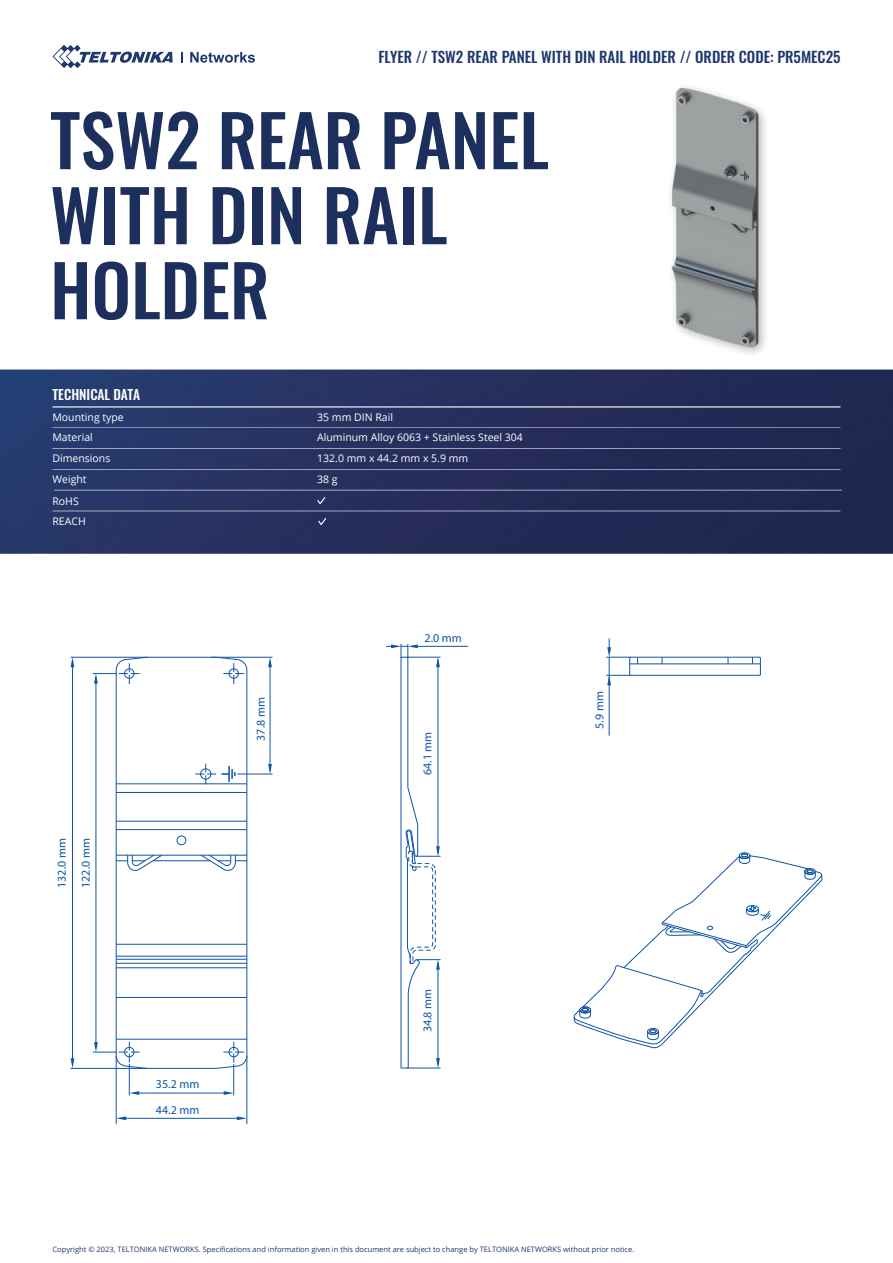
<style>
.page{position:relative;width:893px;height:1263px;background:#fff}
.page>*{position:absolute;margin:0;border:0;box-sizing:border-box;transform-origin:0 0}
.t1{font:500 70.5px/75px "Oswald";color:#1c2f5d}
.t2{font:500 15px "Oswald";color:#20376f}
.t3{font:500 13.5px "Oswald";color:#fff}
.t4{font:12px/24px "Myriad Pro";color:#1055a5}
.t5{font:10.5px/20.9px "Open Sans";color:#fff}
.t6{font:7.5px "Open Sans";color:#20376f}
</style>
<div class="page">
<img style="left:0;top:369px;width:893px;height:185px">
<svg style="left:52px;top:45px;width:121px;height:23px"></svg>
<svg style="left:181px;top:52px;width:2px;height:11px"></svg>
<svg style="left:190px;top:52px;width:65px;height:11px"></svg>
<hr style="left:52px;top:406px;width:788px;height:1px;background:#fff">
<hr style="left:52px;top:428px;width:788px;height:1px;background:#fff">
<hr style="left:52px;top:448px;width:788px;height:1px;background:#fff">
<hr style="left:52px;top:469px;width:788px;height:1px;background:#fff">
<hr style="left:54px;top:490px;width:788px;height:1px;background:#fff">
<hr style="left:52px;top:511px;width:788px;height:1px;background:#fff">
<img style="left:487px;top:87px;width:406px;height:283px">
<svg style="left:317px;top:497px;width:8px;height:7px"></svg>
<svg style="left:318px;top:518px;width:8px;height:7px"></svg>
<svg style="left:116px;top:657px;width:131px;height:412px"></svg>
<hr style="left:116px;top:783px;width:131px;height:1px;background:#1055a5">
<hr style="left:116px;top:792px;width:131px;height:1px;background:#1055a5">
<hr style="left:116px;top:821px;width:131px;height:1px;background:#1055a5">
<hr style="left:116px;top:829px;width:131px;height:1px;background:#1055a5">
<hr style="left:116px;top:855px;width:131px;height:1px;background:#1055a5">
<hr style="left:116px;top:944px;width:131px;height:1px;background:#1055a5">
<hr style="left:116px;top:956px;width:131px;height:1px;background:#1055a5">
<hr style="left:116px;top:959px;width:131px;height:1px;background:#1055a5">
<hr style="left:116px;top:963px;width:131px;height:1px;background:#1055a5">
<hr style="left:116px;top:967px;width:131px;height:1px;background:#1055a5">
<hr style="left:116px;top:997px;width:131px;height:1px;background:#1055a5">
<svg style="left:116px;top:854px;width:47px;height:17px"></svg>
<hr style="left:153px;top:860px;width:57px;height:1px;background:#1055a5">
<svg style="left:200px;top:854px;width:47px;height:17px"></svg>
<div style="left:177px;top:836px;width:9px;height:9px;border:1px solid #1055a5;border-radius:50%"></div>
<svg style="left:223px;top:663px;width:21px;height:21px"></svg>
<svg style="left:195px;top:764px;width:41px;height:20px"></svg>
<svg style="left:223px;top:1042px;width:21px;height:20px"></svg>
<hr style="left:116px;top:1039px;width:131px;height:1px;background:#1055a5">
<svg style="left:268px;top:658px;width:4px;height:9px"></svg>
<svg style="left:268px;top:764px;width:4px;height:10px"></svg>
<svg style="left:71px;top:1058px;width:3px;height:10px"></svg>
<svg style="left:130px;top:1091px;width:9px;height:4px"></svg>
<svg style="left:224px;top:1091px;width:9px;height:4px"></svg>
<svg style="left:237px;top:1116px;width:10px;height:4px"></svg>
<svg style="left:117px;top:1116px;width:9px;height:4px"></svg>
<svg style="left:71px;top:658px;width:3px;height:9px"></svg>
<svg style="left:93px;top:663px;width:47px;height:21px"></svg>
<svg style="left:93px;top:1042px;width:47px;height:20px"></svg>
<hr style="left:71px;top:1068px;width:77px;height:1px;background:#1055a5">
<hr style="left:71px;top:657px;width:77px;height:1px;background:#1055a5">
<hr style="left:211px;top:657px;width:61px;height:1px;background:#1055a5">
<hr style="left:237px;top:774px;width:35px;height:1px;background:#1055a5">
<hr style="left:116px;top:1056px;width:1px;height:68px;background:#1055a5">
<hr style="left:247px;top:1056px;width:1px;height:68px;background:#1055a5">
<hr style="left:120px;top:1118px;width:123px;height:1px;background:#1055a5">
<hr style="left:134px;top:1093px;width:93px;height:1px;background:#1055a5">
<hr style="left:233px;top:1064px;width:1px;height:31px;background:#1055a5">
<hr style="left:129px;top:1064px;width:1px;height:31px;background:#1055a5">
<hr style="left:96px;top:677px;width:1px;height:371px;background:#1055a5">
<hr style="left:72px;top:661px;width:1px;height:404px;background:#1055a5">
<hr style="left:270px;top:661px;width:1px;height:110px;background:#1055a5">
<hr style="left:407px;top:1068px;width:33px;height:1px;background:#1055a5">
<hr style="left:412px;top:646px;width:56px;height:1px;background:#1055a5">
<svg style="left:386px;top:644px;width:54px;height:424px"></svg>
<div style="left:629px;top:657px;width:132px;height:18px;border:1px solid #1055a5"></div>
<hr style="left:630px;top:664px;width:130px;height:1px;background:#1055a5">
<svg style="left:606px;top:638px;width:25px;height:47px"></svg>
<hr style="left:609px;top:675px;width:1px;height:61px;background:#1055a5">
<svg style="left:574px;top:852px;width:248px;height:196px"></svg>
<h2 class="t2" style="left:378px;top:43px;width:464px">FLYER // TSW2 REAR PANEL WITH DIN RAIL HOLDER // ORDER CODE: PR5MEC25</h2>
<h1 class="t1" style="left:50px;top:96px;width:500px">TSW2 REAR PANEL<br>WITH DIN RAIL<br>HOLDER</h1>
<h3 class="t3" style="left:52px;top:382px;width:89px">TECHNICAL DATA</h3>
<h3 class="t5" style="left:52px;top:406px;width:73px">Mounting type<br>Material</h3>
<h3 class="t5" style="left:317px;top:406px;width:207px">35 mm DIN Rail<br>Aluminum Alloy 6063 + Stainless Steel 304</h3>
<h3 class="t5" style="left:52px;top:448px;width:59px">Dimensions</h3>
<h3 class="t5" style="left:317px;top:448px;width:153px">132.0 mm x 44.2 mm x 5.9 mm</h3>
<h3 class="t5" style="left:52px;top:468px;width:36px">Weight</h3>
<h3 class="t5" style="left:317px;top:468px;width:22px">38 g</h3>
<h3 class="t5" style="left:52px;top:490px;width:35px;line-height:20px">RoHS<br>REACH</h3>
<h3 class="t4" style="left:50px;top:888px;width:51px;rotate:-90deg">132.0 mm<br>122.0 mm</h3>
<h3 class="t4" style="left:248px;top:741px;width:45px;rotate:-90deg">37.8 mm</h3>
<h3 class="t4" style="left:156px;top:1071px;width:45px;line-height:25.5px">35.2 mm<br>44.2 mm</h3>
<h3 class="t4" style="left:425px;top:626px;width:39px">2.0 mm</h3>
<h3 class="t4" style="left:415px;top:775px;width:45px;rotate:-90deg">64.1 mm</h3>
<h3 class="t4" style="left:415px;top:1032px;width:45px;rotate:-90deg">34.8 mm</h3>
<h3 class="t4" style="left:587px;top:729px;width:39px;rotate:-90deg">5.9 mm</h3>
<p class="t6" style="left:52px;top:1244px;width:583px">Copyright © 2023, TELTONIKA NETWORKS. Specifications and information given in this document are subject to change by TELTONIKA NETWORKS without prior notice.</p>
</div>
